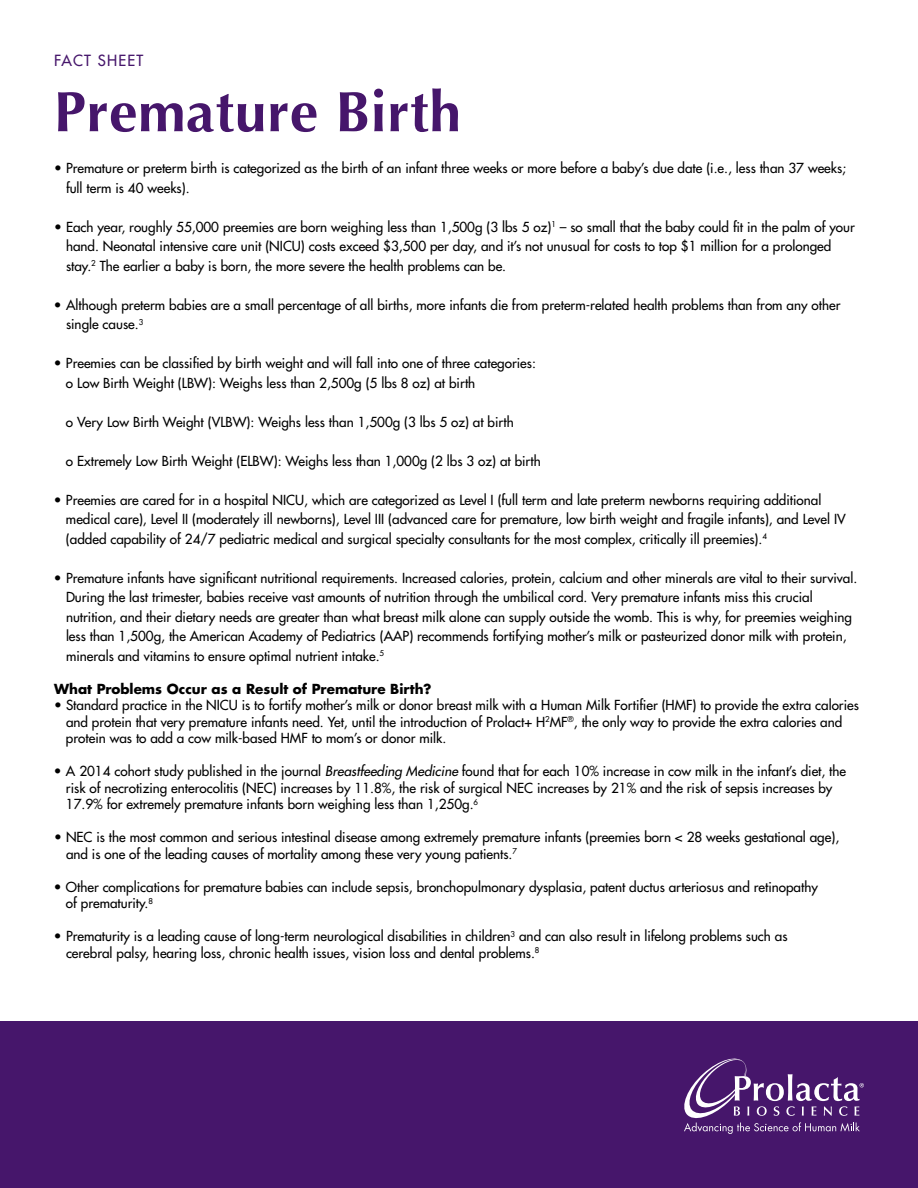
<style>
.page{position:relative;width:918px;height:1188px;background:#fff}
.page>*{position:absolute;margin:0;border:0;box-sizing:border-box;transform-origin:0 0}
.t1{font:700 57px "Optima";letter-spacing:.01em;color:#46166b}
.t2{font:15px "Futura";letter-spacing:.08em;color:#46166b}
.t3{font:13.5px/19.5px "Futura";color:#000}
.t4{font:700 13.5px "Futura";color:#000}
.s1{font-style:italic}
</style>
<div class="page">
<div style="left:0;top:1022px;width:918px;height:166px;background:#46166b"></div>
<svg style="left:684px;top:1059px;width:180px;height:75px"></svg>
<p class="t2" style="left:54px;top:51px;width:91px">FACT SHEET</p>
<h1 class="t1" style="left:54px;top:79px;width:409px">Premature Birth</h1>
<p class="t3" style="left:66px;top:158px;width:782px;text-indent:-12px">• Premature or preterm birth is categorized as the birth of an infant three weeks or more before a baby’s due date (i.e., less than 37 weeks; full term is 40 weeks).</p>
<p class="t3" style="left:66px;top:217px;width:790px;text-indent:-12px">• Each year, roughly 55,000 preemies are born weighing less than 1,500g (3 lbs 5 oz)<sup>1</sup> – so small that the baby could fit in the palm of your hand. Neonatal intensive care unit (NICU) costs exceed $3,500 per day, and it’s not unusual for costs to top $1 million for a prolonged stay.<sup>2</sup> The earlier a baby is born, the more severe the health problems can be.</p>
<p class="t3" style="left:66px;top:295px;width:776px;text-indent:-12px">• Although preterm babies are a small percentage of all births, more infants die from preterm-related health problems than from any other single cause.<sup>3</sup></p>
<p class="t3" style="left:66px;top:353px;width:471px;text-indent:-12px">• Preemies can be classified by birth weight and will fall into one of three categories: o Low Birth Weight (LBW): Weighs less than 2,500g (5 lbs 8 oz) at birth</p>
<p class="t3" style="left:66px;top:412px;width:449px">o Very Low Birth Weight (VLBW): Weighs less than 1,500g (3 lbs 5 oz) at birth</p>
<p class="t3" style="left:66px;top:451px;width:476px">o Extremely Low Birth Weight (ELBW): Weighs less than 1,000g (2 lbs 3 oz) at birth</p>
<p class="t3" style="left:66px;top:490px;width:781px;text-indent:-12px">• Preemies are cared for in a hospital NICU, which are categorized as Level I (full term and late preterm newborns requiring additional medical care), Level II (moderately ill newborns), Level III (advanced care for premature, low birth weight and fragile infants), and Level IV (added capability of 24/7 pediatric medical and surgical specialty consultants for the most complex, critically ill preemies).<sup>4</sup></p>
<p class="t3" style="left:66px;top:568px;width:793px;text-indent:-12px">• Premature infants have significant nutritional requirements. Increased calories, protein, calcium and other minerals are vital to their survival.<br>During the last trimester, babies receive vast amounts of nutrition through the umbilical cord. Very premature infants miss this crucial nutrition, and their dietary needs are greater than what breast milk alone can supply outside the womb. This is why, for preemies weighing less than 1,500g, the American Academy of Pediatrics (AAP) recommends fortifying mother’s milk or pasteurized donor milk with protein, minerals and vitamins to ensure optimal nutrient intake.<sup>5</sup></p>
<p class="t4" style="left:54px;top:679px;width:379px">What Problems Occur as a Result of Premature Birth?</p>
<p class="t3" style="left:66px;top:697px;width:794px;line-height:16.5px;text-indent:-12px">• Standard practice in the NICU is to fortify mother’s milk or donor breast milk with a Human Milk Fortifier (HMF) to provide the extra calories and protein that very premature infants need. Yet, until the introduction of Prolact+ H<sup>2</sup>MF<sup>®</sup>, the only way to provide the extra calories and protein was to add a cow milk-based HMF to mom’s or donor milk.</p>
<p class="t3" style="left:66px;top:763px;width:782px;line-height:16.5px;text-indent:-12px">• A 2014 cohort study published in the journal <span class="s1">Breastfeeding Medicine</span> found that for each 10% increase in cow milk in the infant’s diet, the risk of necrotizing enterocolitis (NEC) increases by 11.8%, the risk of surgical NEC increases by 21% and the risk of sepsis increases by<br>17.9% for extremely premature infants born weighing less than 1,250g.<sup>6</sup></p>
<p class="t3" style="left:66px;top:829px;width:775px;line-height:16.5px;text-indent:-12px">• NEC is the most common and serious intestinal disease among extremely premature infants (preemies born &lt; 28 weeks gestational age), and is one of the leading causes of mortality among these very young patients.<sup>7</sup></p>
<p class="t3" style="left:66px;top:878px;width:753px;line-height:16.5px;text-indent:-12px">• Other complications for premature babies can include sepsis, bronchopulmonary dysplasia, patent ductus arteriosus and retinopathy of prematurity.<sup>8</sup></p>
<p class="t3" style="left:66px;top:928px;width:723px;line-height:16.5px;text-indent:-12px">• Prematurity is a leading cause of long-term neurological disabilities in children<sup>3</sup> and can also result in lifelong problems such as cerebral palsy, hearing loss, chronic health issues, vision loss and dental problems.<sup>8</sup></p>
</div>
